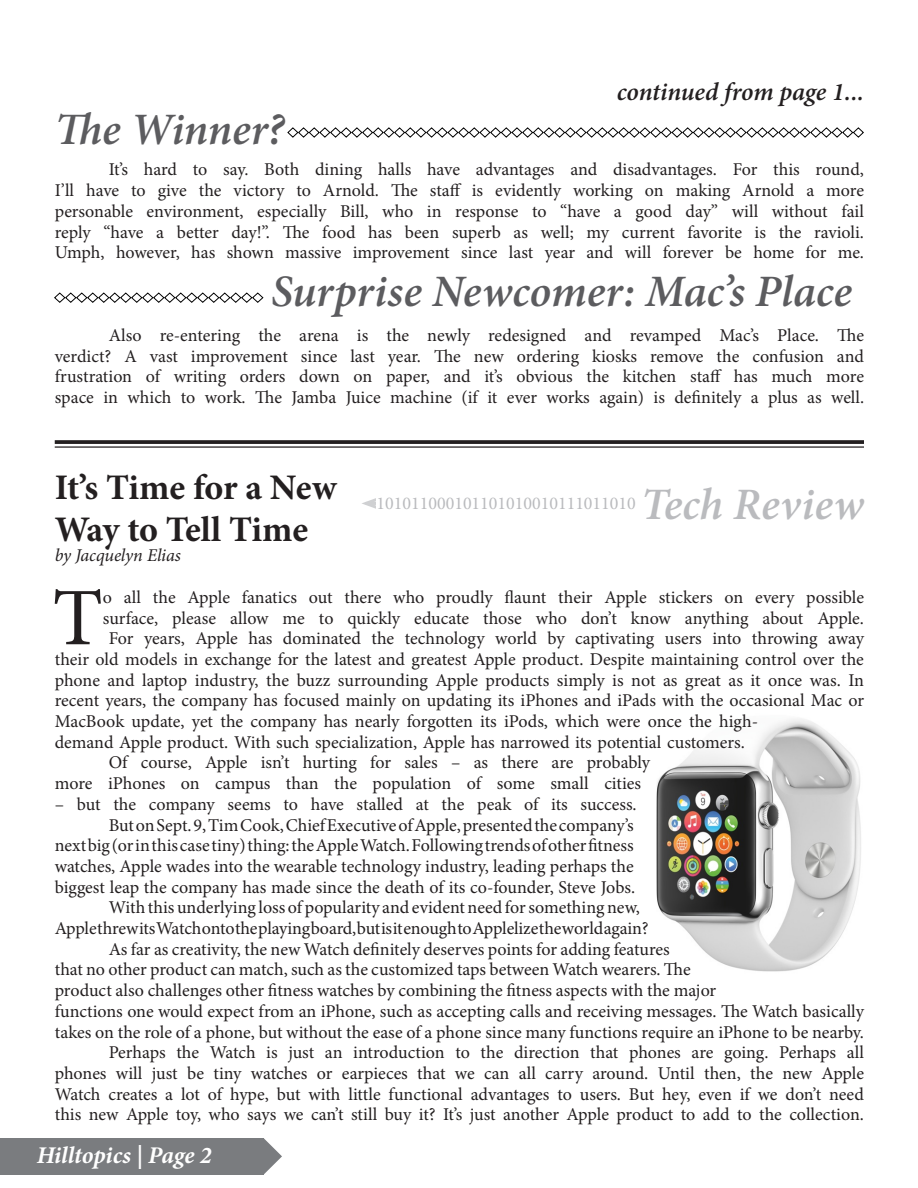
<style>
.page{position:relative;width:918px;height:1188px;background:#fff}
.page>*{position:absolute;margin:0;border:0;box-sizing:border-box;transform-origin:0 0}
.t1{font:81.75px "Minion Pro";color:#231f20}
.t2{font:italic 600 45px "Minion Pro";letter-spacing:-.005em;color:#5c5c5f}
.t3{font:italic 600 45px "Minion Pro";color:#babbbe}
.t4{font:700 36px "Minion Pro";letter-spacing:-.01em;color:#231f20}
.t5{font:italic 600 25.5px "Minion Pro";letter-spacing:-.005em;color:#231f20}
.t6{font:italic 700 24px "Minion Pro";letter-spacing:-.005em;color:#fff}
.t7{font:18px/20.7px "Minion Pro";letter-spacing:-.005em;color:#231f20}
.t8{font:18px "Minion Pro";color:#babbbe}
.t9{font:italic 18px "Minion Pro";letter-spacing:-.005em;color:#231f20}
</style>
<div class="page">
<img style="left:656px;top:719px;width:205px;height:253px">
<div style="left:0;top:1138px;width:264px;height:37px;background:#7a7c7f"></div>
<svg style="left:264px;top:1138px;width:18px;height:36px"></svg>
<svg style="left:287px;top:127px;width:577px;height:11px"></svg>
<svg style="left:54px;top:292px;width:210px;height:11px"></svg>
<svg style="left:55px;top:440px;width:809px;height:4px;background:#302c2d"></svg>
<hr style="left:55px;top:446px;width:809px;height:2px;background:#231f20">
<svg style="left:362px;top:498px;width:14px;height:11px"></svg>
<p class="t2" style="left:55px;top:98px;width:231px">The Winner?</p>
<p class="t5" style="left:617px;top:74px;width:249px">continued from page 1...</p>
<p class="t7" style="left:55px;top:159px;width:811px;text-align:justify;text-indent:54px">It’s hard to say. Both dining halls have advantages and disadvantages. For this round, I’ll have to give the victory to Arnold. The staff is evidently working on making Arnold a more personable environment, especially Bill, who in response to “have a good day” will without fail reply “have a better day!”. The food has been superb as well; my current favorite is the ravioli.</p>
<p class="t7" style="left:55px;top:242px;width:811px">Umph, however, has shown massive improvement since last year and will forever be home for me.</p>
<p class="t2" style="left:271px;top:260px;width:582px">Surprise Newcomer: Mac’s Place</p>
<p class="t7" style="left:55px;top:325px;width:811px;text-align:justify;text-indent:54px">Also re-entering the arena is the newly redesigned and revamped Mac’s Place. The verdict? A vast improvement since last year. The new ordering kiosks remove the confusion and frustration of writing orders down on paper, and it’s obvious the kitchen staff has much more space in which to work. The Jamba Juice machine (if it ever works again) is definitely a plus as well.</p>
<p class="t4" style="left:55px;top:462px;width:283px">It’s Time for a New</p>
<p class="t4" style="left:55px;top:504px;width:255px">Way to Tell Time</p>
<p class="t9" style="left:55px;top:543px;width:128px">by Jacquelyn Elias</p>
<p class="t1" style="left:52px;top:563px;width:52px">T</p>
<p class="t7" style="left:103px;top:587px;width:763px">o all the Apple fanatics out there who proudly flaunt their Apple stickers on every possible surface, please allow me to quickly educate those who don’t know anything about Apple.</p>
<p class="t8" style="left:377px;top:492px;width:261px">101011000101101010010111011010</p>
<p class="t3" style="left:641px;top:473px;width:225px">Tech Review</p>
<p class="t7" style="left:55px;top:628px;width:811px;text-indent:54px">For years, Apple has dominated the technology world by captivating users into throwing away their old models in exchange for the latest and greatest Apple product. Despite maintaining control over the phone and laptop industry, the buzz surrounding Apple products simply is not as great as it once was. In recent years, the company has focused mainly on updating its iPhones and iPads with the occasional Mac or MacBook update, yet the company has nearly forgotten its iPods, which were once the high-<br>demand Apple product. With such specialization, Apple has narrowed its potential customers.</p>
<p class="t7" style="left:55px;top:752px;width:597px;text-indent:54px">Of course, Apple isn’t hurting for sales – as there are probably more iPhones on campus than the population of some small cities</p>
<p class="t7" style="left:55px;top:794px;width:584px">– but the company seems to have stalled at the peak of its success.</p>
<p class="t7" style="left:55px;top:815px;width:582px;text-align:justify;text-indent:54px">But on Sept. 9, Tim Cook, Chief Executive of Apple, presented the company’s next big (or in this case tiny) thing: the Apple Watch. Following trends of other fitness watches, Apple wades into the wearable technology industry, leading perhaps the biggest leap the company has made since the death of its co-founder, Steve Jobs.</p>
<p class="t7" style="left:55px;top:897px;width:595px;text-indent:54px">With this underlying loss of popularity and evident need for something new,<br>Apple threw its Watch onto the playing board, but is it enough to Applelize the world again?</p>
<p class="t7" style="left:55px;top:939px;width:811px;text-indent:54px">As far as creativity, the new Watch definitely deserves points for adding features<br>that no other product can match, such as the customized taps between Watch wearers. The<br>product also challenges other fitness watches by combining the fitness aspects with the major<br>functions one would expect from an iPhone, such as accepting calls and receiving messages. The Watch basically takes on the role of a phone, but without the ease of a phone since many functions require an iPhone to be nearby.</p>
<p class="t7" style="left:55px;top:1042px;width:811px;text-align:justify;text-indent:54px">Perhaps the Watch is just an introduction to the direction that phones are going. Perhaps all phones will just be tiny watches or earpieces that we can all carry around. Until then, the new Apple Watch creates a lot of hype, but with little functional advantages to users. But hey, even if we don’t need this new Apple toy, who says we can’t still buy it? It’s just another Apple product to add to the collection.</p>
<p class="t6" style="left:37px;top:1138px;width:177px">Hilltopics | Page 2</p>
</div>
